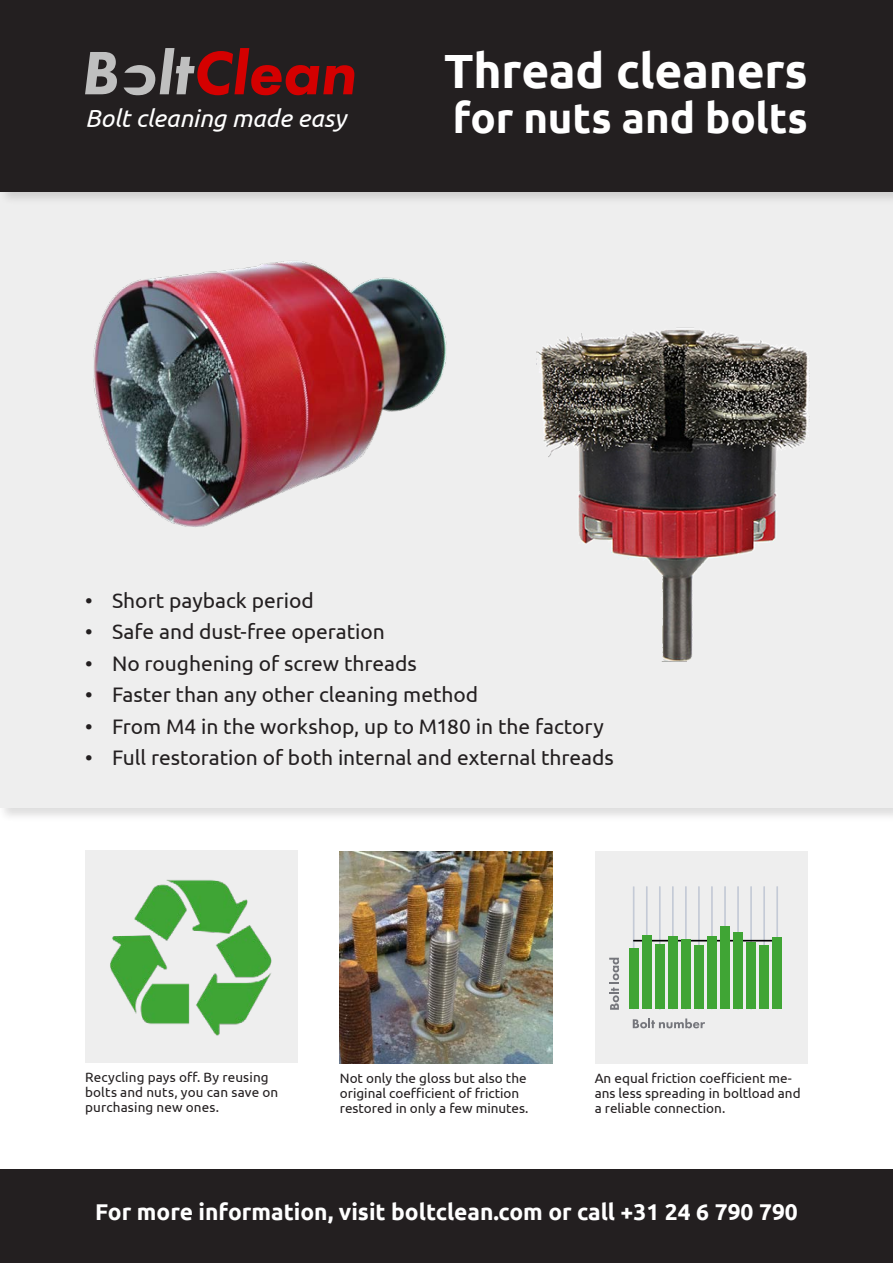
<style>
.page{position:relative;width:893px;height:1263px;background:#fff}
.page>*{position:absolute;margin:0;border:0;box-sizing:border-box;transform-origin:0 0}
.t1{font:700 48px "Ubuntu";letter-spacing:-.005em;color:#fff}
.t2{font:700 42px "Ubuntu";letter-spacing:-.005em;color:#fff}
.t3{font:italic 24.75px "Ubuntu";letter-spacing:-.005em;color:#fff}
.t4{font:700 22.8px "Ubuntu";color:#fff}
.t5{font:21px "Ubuntu";color:#231f20}
.t6{font:13.5px/15px "Ubuntu";color:#231f20}
</style>
<div class="page">
<div style="left:0;top:189px;width:893px;height:633px;background:#231f20;opacity:.15"></div>
<div style="left:0;top:191px;width:893px;height:617px;background:#eee"></div>
<div style="left:595px;top:851px;width:212px;height:213px;background:#eee"></div>
<hr style="left:633px;top:886px;width:1px;height:123px;background:#c4cad6">
<hr style="left:646px;top:886px;width:2px;height:123px;background:#c4cad6">
<hr style="left:659px;top:886px;width:2px;height:123px;background:#c4cad6">
<hr style="left:672px;top:886px;width:2px;height:123px;background:#c4cad6">
<hr style="left:685px;top:886px;width:2px;height:123px;background:#c4cad6">
<hr style="left:698px;top:886px;width:2px;height:123px;background:#c4cad6">
<hr style="left:711px;top:886px;width:2px;height:123px;background:#c4cad6">
<hr style="left:724px;top:886px;width:2px;height:123px;background:#c4cad6">
<hr style="left:737px;top:886px;width:2px;height:123px;background:#c4cad6">
<hr style="left:750px;top:886px;width:2px;height:123px;background:#c4cad6">
<hr style="left:763px;top:886px;width:2px;height:123px;background:#c4cad6">
<hr style="left:776px;top:886px;width:2px;height:123px;background:#c4cad6">
<hr style="left:633px;top:940px;width:149px;height:1px;background:#000">
<svg style="left:609px;top:958px;width:10px;height:52px"></svg>
<svg style="left:633px;top:1018px;width:72px;height:10px"></svg>
<div style="left:629px;top:949px;width:9px;height:60px;background:#40a535"></div>
<div style="left:642px;top:935px;width:10px;height:74px;background:#40a535"></div>
<div style="left:655px;top:944px;width:10px;height:65px;background:#40a535"></div>
<div style="left:720px;top:926px;width:10px;height:83px;background:#40a535"></div>
<div style="left:668px;top:937px;width:10px;height:72px;background:#40a535"></div>
<div style="left:681px;top:940px;width:10px;height:69px;background:#40a535"></div>
<div style="left:694px;top:946px;width:10px;height:63px;background:#40a535"></div>
<div style="left:707px;top:936px;width:10px;height:73px;background:#40a535"></div>
<div style="left:733px;top:932px;width:10px;height:77px;background:#40a535"></div>
<div style="left:746px;top:943px;width:10px;height:66px;background:#40a535"></div>
<div style="left:759px;top:946px;width:10px;height:63px;background:#40a535"></div>
<div style="left:772px;top:937px;width:10px;height:72px;background:#40a535"></div>
<img style="left:340px;top:851px;width:212px;height:213px">
<div style="left:0;top:0;width:893px;height:206px;background:#231f20;opacity:.15"></div>
<div style="left:0;top:0;width:893px;height:191px;background:#231f20"></div>
<img style="left:93px;top:261px;width:353px;height:266px">
<div style="left:85px;top:850px;width:213px;height:213px;background:#eee"></div>
<img style="left:110px;top:879px;width:162px;height:157px">
<img style="left:536px;top:327px;width:274px;height:335px">
<div style="left:0;top:1169px;width:893px;height:94px;background:#231f20"></div>
<svg style="left:85px;top:52px;width:32px;height:42px"></svg>
<svg style="left:124px;top:48px;width:230px;height:47px"></svg>
<h3 class="t3" style="left:85px;top:103px;width:262px">Bolt cleaning made easy</h3>
<h1 class="t1" style="left:444px;top:42px;width:365px">Thread cleaners</h1>
<h2 class="t2" style="left:453px;top:93px;width:357px">for nuts and bolts</h2>
<h3 class="t5" style="left:85px;top:588px;width:230px">• Short payback period</h3>
<h3 class="t5" style="left:85px;top:619px;width:301px">• Safe and dust-free operation</h3>
<h3 class="t5" style="left:85px;top:651px;width:333px">• No roughening of screw threads</h3>
<h3 class="t5" style="left:85px;top:682px;width:395px">• Faster than any other cleaning method</h3>
<h3 class="t5" style="left:85px;top:714px;width:520px">• From M4 in the workshop, up to M180 in the factory</h3>
<h3 class="t5" style="left:85px;top:745px;width:530px">• Full restoration of both internal and external threads</h3>
<p class="t6" style="left:85px;top:1069px;width:195px">Recycling pays off. By reusing bolts and nuts, you can save on purchasing new ones.</p>
<p class="t6" style="left:595px;top:1070px;width:207px">An equal friction coefficient me&shy;ans less spreading in boltload and a reliable connection.</p>
<p class="t6" style="left:340px;top:1070px;width:190px">Not only the gloss but also the original coefficient of friction restored in only a few minutes.</p>
<h3 class="t4" style="left:95px;top:1198px;width:704px">For more information, visit boltclean.com or call +31 24 6 790 790</h3>
</div>
